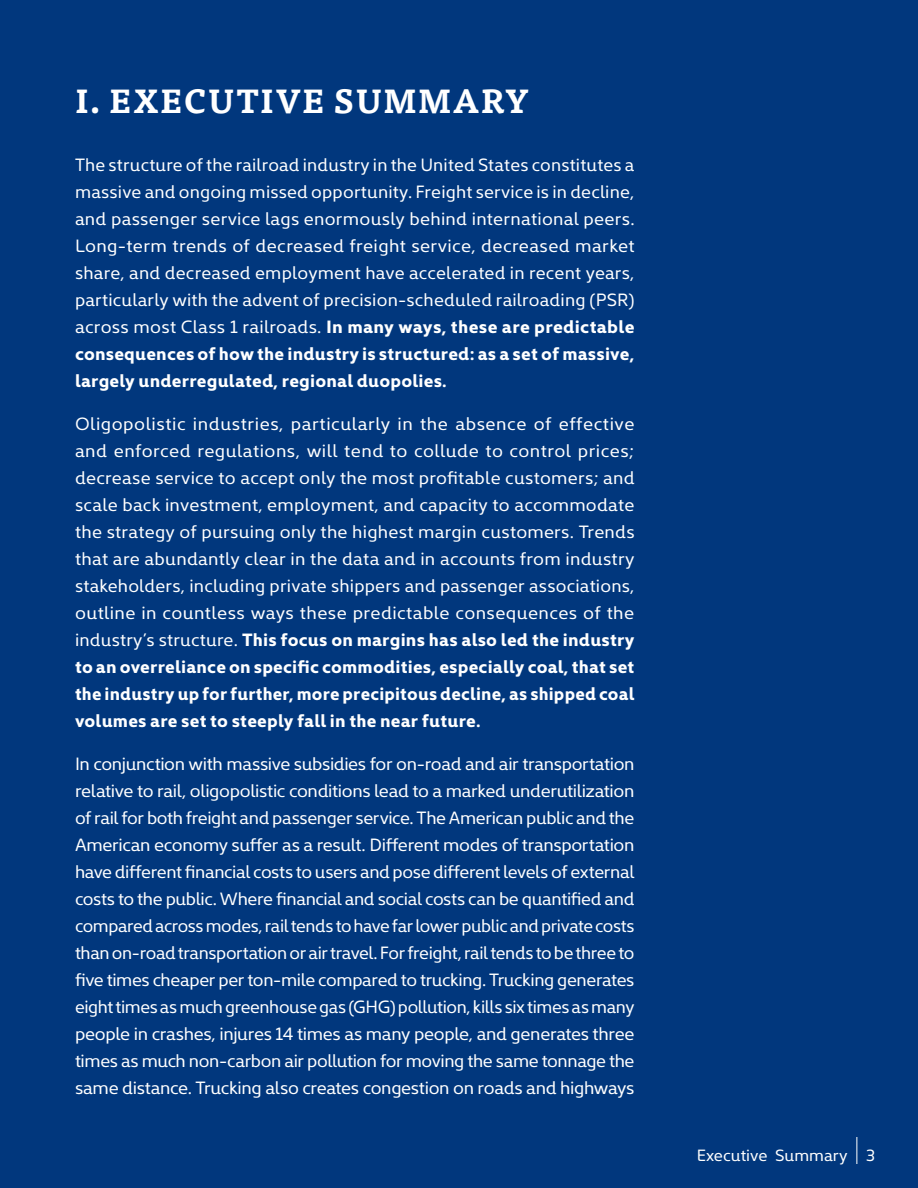
<style>
.page{position:relative;width:918px;height:1188px;background:#01377d}
.page>*{position:absolute;margin:0;border:0;box-sizing:border-box;transform-origin:0 0}
.t1{font:700 33px "Tisa Pro";letter-spacing:.03em;color:#fff}
.t2{font:18px/27px "Kyrial Display Pro";letter-spacing:.01em;color:#fff;text-align:justify}
.t3{font:16.5px "Kyrial Display Pro";color:#fff}
.s1{font-weight:700}
</style>
<div class="page">
<svg style="left:856px;top:1137px;width:1px;height:27px"></svg>
<h1 class="t1" style="left:75px;top:74px;width:455px">I. EXECUTIVE SUMMARY</h1>
<p class="t2" style="left:75px;top:150px;width:561px">The structure of the railroad industry in the United States constitutes a massive and ongoing missed opportunity. Freight service is in decline, and passenger service lags enormously behind international peers.<br>Long-term trends of decreased freight service, decreased market share, and decreased employment have accelerated in recent years, particularly with the advent of precision-scheduled railroading (PSR) across most Class 1 railroads. <span class="s1">In many ways, these are predictable consequences of how the industry is structured: as a set of massive, largely underregulated, regional duopolies.</span></p>
<p class="t2" style="left:75px;top:409px;width:561px">Oligopolistic industries, particularly in the absence of effective and enforced regulations, will tend to collude to control prices; decrease service to accept only the most profitable customers; and scale back investment, employment, and capacity to accommodate the strategy of pursuing only the highest margin customers. Trends that are abundantly clear in the data and in accounts from industry stakeholders, including private shippers and passenger associations, outline in countless ways these predictable consequences of the industry’s structure. <span class="s1">This focus on margins has also led the industry to an overreliance on specific commodities, especially coal, that set the industry up for further, more precipitous decline, as shipped coal volumes are set to steeply fall in the near future.</span></p>
<p class="t2" style="left:75px;top:750px;width:561px">In conjunction with massive subsidies for on-road and air transportation relative to rail, oligopolistic conditions lead to a marked underutilization of rail for both freight and passenger service. The American public and the American economy suffer as a result. Different modes of transportation have different financial costs to users and pose different levels of external costs to the public. Where financial and social costs can be quantified and compared across modes, rail tends to have far lower public and private costs than on-road transportation or air travel. For freight, rail tends to be three to five times cheaper per ton-mile compared to trucking. Trucking generates eight times as much greenhouse gas (GHG) pollution, kills six times as many people in crashes, injures 14 times as many people, and generates three times as much non-carbon air pollution for moving the same tonnage the same distance. Trucking also creates congestion on roads and highways</p>
<p class="t3" style="left:697px;top:1144px;width:180px">Executive Summary 3</p>
</div>
